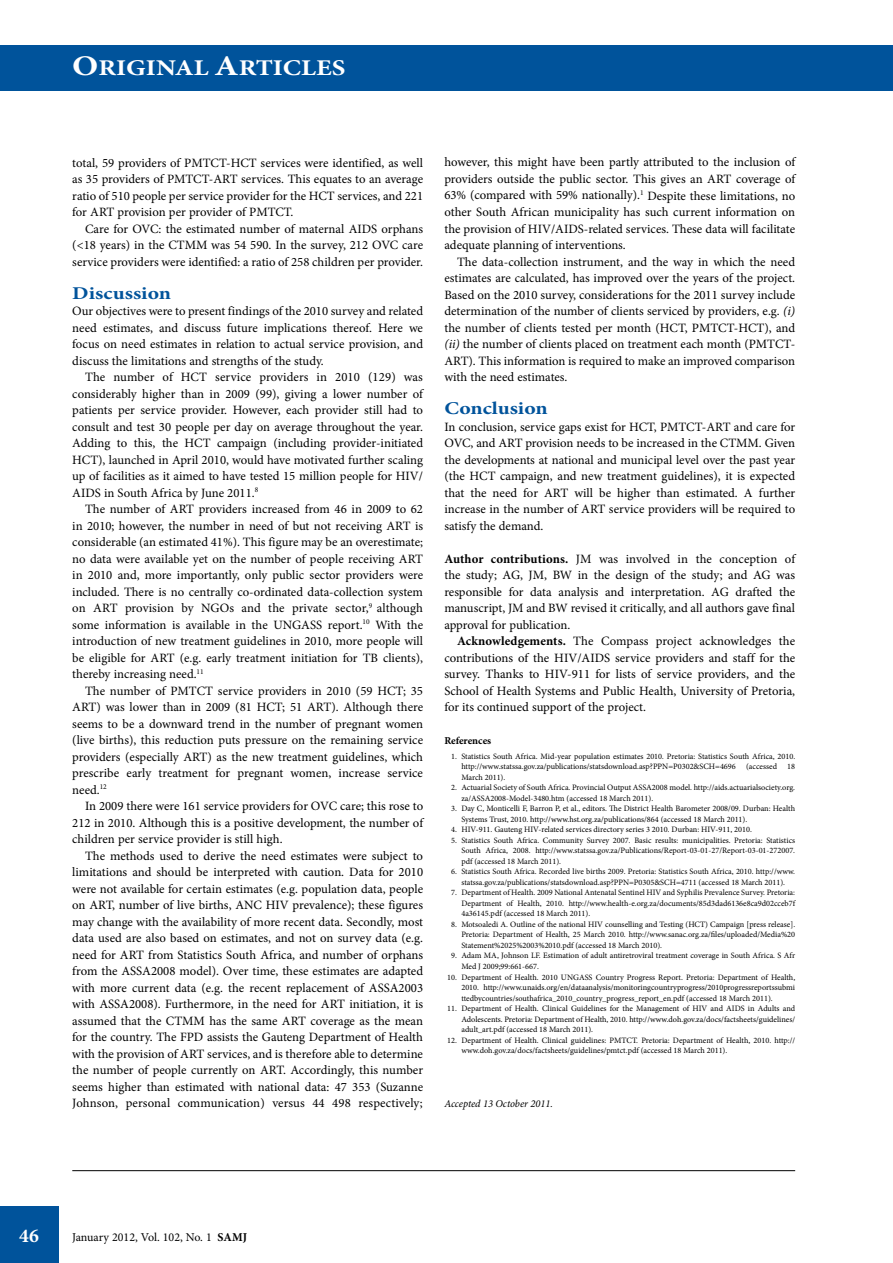
<style>
.page{position:relative;width:893px;height:1263px;background:#fff}
.page>*{position:absolute;margin:0;border:0;box-sizing:border-box;transform-origin:0 0}
.t1{font:700 22.5px "Minion Pro";color:#fff;scale:1.2 1}
.t2{font:700 19.5px "Minion Pro";color:#fff}
.t3{font:700 18px "Minion Pro";color:#00539b;scale:1.2 1}
.t4{font:12.75px/16.5px "Minion Pro";color:#000;text-align:justify}
.t5{font:12px "Minion Pro";letter-spacing:-.005em;color:#000}
.t6{font:italic 10.5px "Minion Pro";letter-spacing:-.005em;color:#000}
.t7{font:700 10.5px "Minion Pro";letter-spacing:-.005em;color:#000}
.t8{font:8.25px/10.5px "Minion Pro";color:#000;text-align:justify}
.s1{font-size:28.5px}
.s2{font-style:italic}
.s3{font-weight:700}
</style>
<div class="page">
<div style="left:0;top:45px;width:893px;height:45px;background:#00539b"></div>
<hr style="left:72px;top:1170px;width:723px;height:1px;background:#000">
<div style="left:0;top:1206px;width:59px;height:57px;background:#00539b"></div>
<h1 class="t1" style="left:72px;top:52px;width:229px"><span class="s1">O</span>RIGINAL <span class="s1">A</span>RTICLES</h1>
<p class="t4" style="left:72px;top:154px;width:352px">total, 59 providers of PMTCT-HCT services were identified, as well as 35 providers of PMTCT-ART services. This equates to an average ratio of 510 people per service provider for the HCT services, and 221 for ART provision per provider of PMTCT.</p>
<p class="t4" style="left:72px;top:220px;width:352px;text-indent:13px">Care for OVC: the estimated number of maternal AIDS orphans (&lt;18 years) in the CTMM was 54 590. In the survey, 212 OVC care service providers were identified: a ratio of 258 children per provider.</p>
<h3 class="t3" style="left:72px;top:280px;width:84px">Discussion</h3>
<p class="t4" style="left:72px;top:303px;width:352px">Our objectives were to present findings of the 2010 survey and related need estimates, and discuss future implications thereof. Here we focus on need estimates in relation to actual service provision, and discuss the limitations and strengths of the study.</p>
<p class="t4" style="left:72px;top:369px;width:352px;text-indent:13px">The number of HCT service providers in 2010 (129) was considerably higher than in 2009 (99), giving a lower number of patients per service provider. However, each provider still had to consult and test 30 people per day on average throughout the year.<br>Adding to this, the HCT campaign (including provider-initiated HCT), launched in April 2010, would have motivated further scaling up of facilities as it aimed to have tested 15 million people for HIV/ AIDS in South Africa by June 2011.<sup>8</sup></p>
<p class="t4" style="left:72px;top:501px;width:352px;text-indent:13px">The number of ART providers increased from 46 in 2009 to 62 in 2010; however, the number in need of but not receiving ART is considerable (an estimated 41%). This figure may be an overestimate; no data were available yet on the number of people receiving ART in 2010 and, more importantly, only public sector providers were included. There is no centrally co-ordinated data-collection system on ART provision by NGOs and the private sector,<sup>9</sup> although some information is available in the UNGASS report.<sup>10</sup> With the introduction of new treatment guidelines in 2010, more people will be eligible for ART (e.g. early treatment initiation for TB clients), thereby increasing need.<sup>11</sup></p>
<p class="t4" style="left:72px;top:682px;width:352px;text-indent:13px">The number of PMTCT service providers in 2010 (59 HCT; 35<br>ART) was lower than in 2009 (81 HCT; 51 ART). Although there seems to be a downward trend in the number of pregnant women (live births), this reduction puts pressure on the remaining service providers (especially ART) as the new treatment guidelines, which prescribe early treatment for pregnant women, increase service need.<sup>12</sup></p>
<p class="t4" style="left:72px;top:798px;width:352px;text-indent:13px">In 2009 there were 161 service providers for OVC care; this rose to 212 in 2010. Although this is a positive development, the number of children per service provider is still high.</p>
<p class="t4" style="left:72px;top:847px;width:352px;text-indent:13px">The methods used to derive the need estimates were subject to limitations and should be interpreted with caution. Data for 2010 were not available for certain estimates (e.g. population data, people on ART, number of live births, ANC HIV prevalence); these figures may change with the availability of more recent data. Secondly, most data used are also based on estimates, and not on survey data (e.g. need for ART from Statistics South Africa, and number of orphans from the ASSA2008 model). Over time, these estimates are adapted with more current data (e.g. the recent replacement of ASSA2003 with ASSA2008). Furthermore, in the need for ART initiation, it is assumed that the CTMM has the same ART coverage as the mean for the country. The FPD assists the Gauteng Department of Health with the provision of ART services, and is therefore able to determine the number of people currently on ART. Accordingly, this number seems higher than estimated with national data: 47 353 (Suzanne Johnson, personal communication) versus 44 498 respectively;</p>
<p class="t4" style="left:444px;top:154px;width:352px">however, this might have been partly attributed to the inclusion of providers outside the public sector. This gives an ART coverage of 63% (compared with 59% nationally).<sup>1</sup> Despite these limitations, no other South African municipality has such current information on the provision of HIV/AIDS-related services. These data will facilitate adequate planning of interventions.</p>
<p class="t4" style="left:444px;top:253px;width:352px;text-indent:13px">The data-collection instrument, and the way in which the need estimates are calculated, has improved over the years of the project.<br>Based on the 2010 survey, considerations for the 2011 survey include determination of the number of clients serviced by providers, e.g. <span class="s2">(i) </span>the number of clients tested per month (HCT, PMTCT-HCT), and <span class="s2">(ii)</span> the number of clients placed on treatment each month (PMTCT-ART). This information is required to make an improved comparison with the need estimates.</p>
<h3 class="t3" style="left:444px;top:396px;width:88px">Conclusion</h3>
<p class="t4" style="left:444px;top:418px;width:352px">In conclusion, service gaps exist for HCT, PMTCT-ART and care for OVC, and ART provision needs to be increased in the CTMM. Given the developments at national and municipal level over the past year (the HCT campaign, and new treatment guidelines), it is expected that the need for ART will be higher than estimated. A further increase in the number of ART service providers will be required to satisfy the demand.</p>
<p class="t4" style="left:444px;top:550px;width:352px"><span class="s3">Author contributions.</span> JM was involved in the conception of the study; AG, JM, BW in the design of the study; and AG was responsible for data analysis and interpretation. AG drafted the manuscript, JM and BW revised it critically, and all authors gave final approval for publication.</p>
<p class="t4" style="left:444px;top:633px;width:352px;text-indent:13px"><span class="s3">Acknowledgements.</span> The Compass project acknowledges the contributions of the HIV/AIDS service providers and staff for the survey. Thanks to HIV-911 for lists of service providers, and the School of Health Systems and Public Health, University of Pretoria, for its continued support of the project.</p>
<p class="t7" style="left:444px;top:733px;width:48px">References</p>
<p class="t8" style="left:461px;top:751px;width:335px;text-indent:-10px">1. Statistics South Africa. Mid-year population estimates 2010<span class="s2">.</span> Pretoria: Statistics South Africa, 2010. http://www.statssa.gov.za/publications/statsdownload.asp?PPN=P0302&amp;SCH=4696 (accessed 18<br>March 2011).</p>
<p class="t8" style="left:461px;top:782px;width:335px;text-indent:-10px">2. Actuarial Society of South Africa. Provincial Output ASSA2008 model. http://aids.actuarialsociety.org. za/ASSA2008-Model-3480.htm (accessed 18 March 2011).</p>
<p class="t8" style="left:461px;top:803px;width:335px;text-indent:-10px">3. Day C, Monticelli F, Barron P, et al., editors. The District Health Barometer 2008/09. Durban: Health<br>Systems Trust, 2010. http://www.hst.org.za/publications/864 (accessed 18 March 2011).</p>
<p class="t8" style="left:451px;top:825px;width:302px">4. HIV-911. Gauteng HIV-related services directory series 3 2010<span class="s2">.</span> Durban: HIV-911, 2010.</p>
<p class="t8" style="left:461px;top:835px;width:335px;text-indent:-10px">5. Statistics South Africa. Community Survey 2007<span class="s2">.</span> Basic results: municipalities. Pretoria: Statistics South Africa, 2008. http://www.statssa.gov.za/Publications/Report-03-01-27/Report-03-01-272007. pdf (accessed 18 March 2011).</p>
<p class="t8" style="left:451px;top:867px;width:345px;text-align:center">6. Statistics South Africa. Recorded live births 2009. Pretoria: Statistics South Africa, 2010. http://www. statssa.gov.za/publications/statsdownload.asp?PPN=P0305&amp;SCH=4711 (accessed 18 March 2011).</p>
<p class="t8" style="left:461px;top:888px;width:335px;text-indent:-10px">7. Department of Health. 2009 National Antenatal Sentinel HIV and Syphilis Prevalence Survey. Pretoria:<br>Department of Health, 2010. http://www.health-e.org.za/documents/85d3dad6136e8ca9d02cceb7f 4a36145.pdf (accessed 18 March 2011).</p>
<p class="t8" style="left:461px;top:919px;width:335px;text-indent:-10px">8. Motsoaledi A. Outline of the national HIV counselling and Testing (HCT) Campaign [press release].<br>Pretoria: Department of Health, 25 March 2010. http://www.sanac.org.za/files/uploaded/Media%20<br>Statement%2025%2003%2010.pdf (accessed 18 March 2010).</p>
<p class="t8" style="left:461px;top:951px;width:335px;text-indent:-10px">9. Adam MA, Johnson LF. Estimation of adult antiretroviral treatment coverage in South Africa. S Afr<br>Med J 2009;99:661-667.</p>
<p class="t8" style="left:461px;top:972px;width:335px;text-indent:-14px">10. Department of Health. 2010 UNGASS Country Progress Report. Pretoria: Department of Health, 2010. http://www.unaids.org/en/dataanalysis/monitoringcountryprogress/2010progressreportssubmi ttedbycountries/southafrica_2010_country_progress_report_en.pdf (accessed 18 March 2011).</p>
<p class="t8" style="left:461px;top:1003px;width:335px;text-indent:-14px">11. Department of Health. Clinical Guidelines for the Management of HIV and AIDS in Adults and Adolescents. Pretoria: Department of Health, 2010. http://www.doh.gov.za/docs/factsheets/guidelines/ adult_art.pdf (accessed 18 March 2011).</p>
<p class="t8" style="left:461px;top:1035px;width:335px;text-indent:-14px">12. Department of Health. Clinical guidelines: PMTCT. Pretoria: Department of Health, 2010. http:// www.doh.gov.za/docs/factsheets/guidelines/pmtct.pdf (accessed 18 March 2011).</p>
<p class="t6" style="left:444px;top:1097px;width:110px">Accepted 13 October 2011.</p>
<h2 class="t2" style="left:19px;top:1222px;width:21px">46</h2>
<p class="t5" style="left:72px;top:1229px;width:176px">January 2012, Vol. 102, No. 1 <span class="s3">SAMJ</span></p>
</div>
